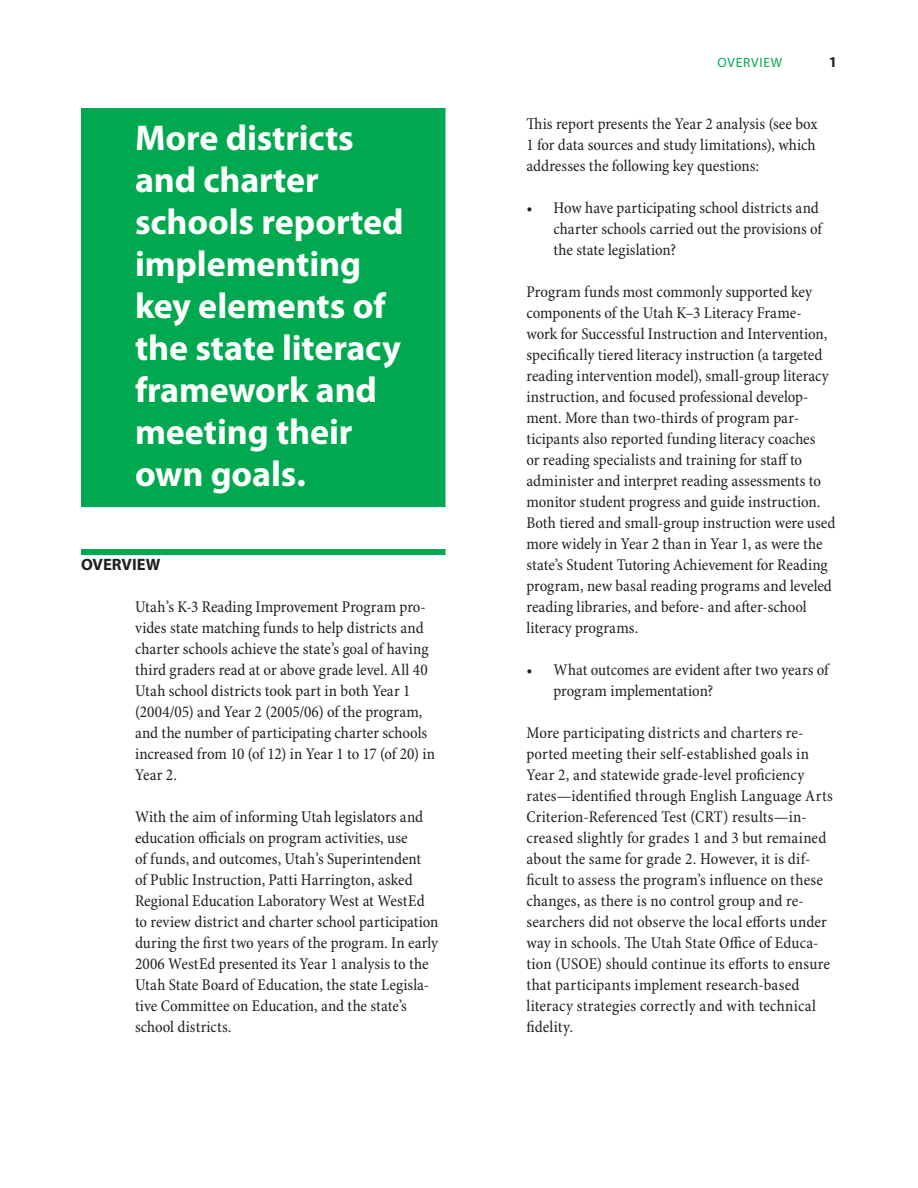
<style>
.page{position:relative;width:918px;height:1188px;background:#fff}
.page>*{position:absolute;margin:0;border:0;box-sizing:border-box;transform-origin:0 0}
._00_section_opener{font:700 36px/42px "Myriad Pro";letter-spacing:-.005em;color:#fff}
._07_body_text{font:condensed 16.5px/21px "Minion Pro";letter-spacing:.005em;color:#231f20}
._01_A_head{font:700 16.5px "Myriad Pro";letter-spacing:.005em;color:#231f20}
.running_head_right{font:700 15px "Myriad Pro";color:#231f20}
.running_head_right-2{font:13.5px "Myriad Pro";letter-spacing:.055em;color:#00a94f}
</style>
<div class="page">
<div style="left:81px;top:108px;width:365px;height:399px;background:#00a94f"></div>
<div style="left:81px;top:549px;width:365px;height:6px;background:#00a94f"></div>
<p class="_00_section_opener" style="left:135px;top:117px;width:270px">More districts and charter schools reported implementing key elements of the state literacy framework and meeting their own goals.</p>
<p class="_01_A_head" style="left:81px;top:555px;width:81px">Overview</p>
<p class="_07_body_text" style="left:135px;top:597px;width:302px">Utah’s K-3 Reading Improvement Program pro&shy;vides state matching funds to help districts and charter schools achieve the state’s goal of having third graders read at or above grade level. All 40<br>Utah school districts took part in both Year 1 (2004/05) and Year 2 (2005/06) of the program, and the number of participating charter schools increased from 10 (of 12) in Year 1 to 17 (of 20) in Year 2.</p>
<p class="_07_body_text" style="left:135px;top:807px;width:305px">With the aim of informing Utah legislators and education officials on program activities, use<br>of funds, and outcomes, Utah’s Superintendent<br>of Public Instruction, Patti Harrington, asked Regional Education Laboratory West at WestEd to review district and charter school participation during the first two years of the program. In early 2006 WestEd presented its Year 1 analysis to the Utah State Board of Education, the state Legisla&shy;tive Committee on Education, and the state’s school districts.</p>
<p class="running_head_right-2" style="left:718px;top:55px;width:66px">OVERVIEW</p>
<p class="running_head_right" style="left:829px;top:54px;width:10px">1</p>
<p class="_07_body_text" style="left:526px;top:114px;width:293px">This report presents the Year 2 analysis (see box<br>1 for data sources and study limitations), which addresses the following key questions:</p>
<p class="_07_body_text" style="left:554px;top:198px;width:270px;text-indent:-27px">• How have participating school districts and charter schools carried out the provisions of the state legislation?</p>
<p class="_07_body_text" style="left:526px;top:282px;width:311px">Program funds most commonly supported key components of the Utah K–3 Literacy Frame&shy;work for Successful Instruction and Intervention, specifically tiered literacy instruction (a targeted reading intervention model), small-group literacy instruction, and focused professional develop&shy;ment. More than two-thirds of program par&shy;ticipants also reported funding literacy coaches<br>or reading specialists and training for staff to administer and interpret reading assessments to monitor student progress and guide instruction.<br>Both tiered and small-group instruction were used more widely in Year 2 than in Year 1, as were the state’s Student Tutoring Achievement for Reading program, new basal reading programs and leveled reading libraries, and before- and after-school literacy programs.</p>
<p class="_07_body_text" style="left:554px;top:660px;width:277px;text-indent:-27px">• What outcomes are evident after two years of program implementation?</p>
<p class="_07_body_text" style="left:526px;top:723px;width:308px">More participating districts and charters re&shy;ported meeting their self-established goals in Year 2, and statewide grade-level proficiency rates—identified through English Language Arts Criterion-Referenced Test (CRT) results—in&shy;creased slightly for grades 1 and 3 but remained about the same for grade 2. However, it is dif&shy;ficult to assess the program’s influence on these changes, as there is no control group and re&shy;searchers did not observe the local efforts under way in schools. The Utah State Office of Educa&shy;tion (USOE) should continue its efforts to ensure that participants implement research-based literacy strategies correctly and with technical fidelity.</p>
</div>
